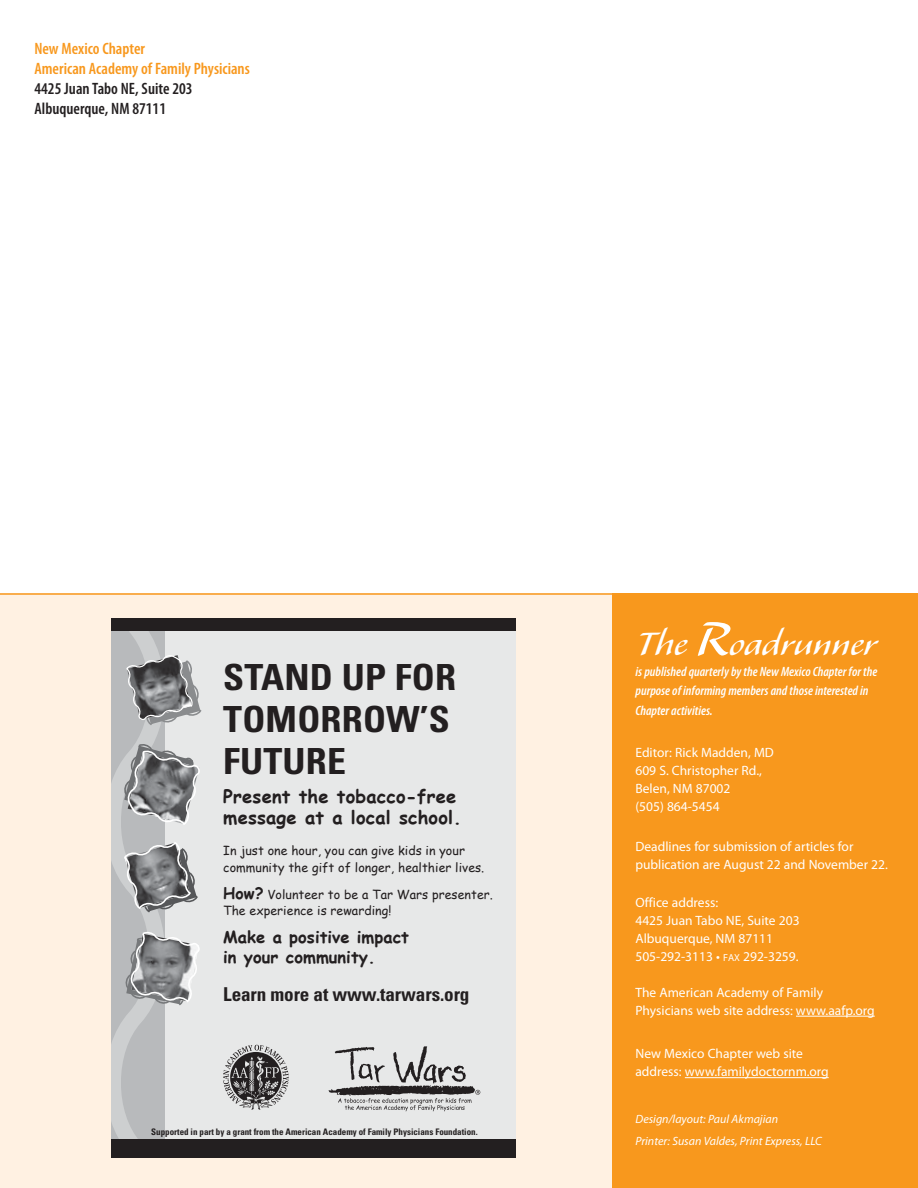
<style>
.page{position:relative;width:918px;height:1188px;background:#fff}
.page>*{position:absolute;margin:0;border:0;box-sizing:border-box;transform-origin:0 0}
.t1{font:42px "Alexa";letter-spacing:-.005em;color:#fff}
.t2{font:700 condensed 36px/42px "Univers";letter-spacing:.005em;color:#231f20;scale:1.05 1}
.t3{font:700 condensed 19.2px "Univers";letter-spacing:-.005em;color:#231f20}
.t4{font:700 18.3px/21px "Comic Sans MS";letter-spacing:.01em;color:#231f20}
.t5{font:600 condensed 16.5px/19.8px "Myriad Pro";color:#f8981d}
.t6{font:600 condensed 16.5px/19.8px "Myriad Pro";color:#231f20}
.t7{font:700 16.5px/19.8px "Comic Sans MS";letter-spacing:.005em;color:#231f20}
.t8{font:13.5px/18px "Myriad Pro";color:#fff}
.t9{font:italic 600 condensed 13.5px/19.5px "Myriad Pro";color:#fff}
.t10{font:12.3px/16.5px "Comic Sans MS";letter-spacing:.005em;color:#231f20}
.t11{font:italic 12px/22.5px "Myriad Pro";color:#fff}
.t12{font:700 condensed 9px "Univers";color:#231f20}
.s1{font-weight:700;font-size:15.75px}
.s2{font-size:60px}
.s3{font-size:10.2px}
</style>
<div class="page">
<div style="left:0;top:593px;width:633px;height:595px;background:#fff1e2"></div>
<hr style="left:0;top:593px;width:918px;height:2px;background:#f8981d">
<div style="left:613px;top:593px;width:305px;height:595px;background:#f8981d"></div>
<hr style="left:796px;top:1016px;width:79px;height:1px;background:#fff">
<hr style="left:685px;top:1077px;width:144px;height:1px;background:#fff">
<div style="left:112px;top:626px;width:404px;height:520px;background:#e7e8e8"></div>
<div style="left:112px;top:618px;width:404px;height:12px;background:#231f20"></div>
<div style="left:112px;top:1139px;width:404px;height:19px;background:#231f20"></div>
<svg style="left:223px;top:1045px;width:66px;height:65px"></svg>
<svg style="left:329px;top:1046px;width:151px;height:65px"></svg>
<svg style="left:112px;top:630px;width:92px;height:509px"></svg>
<p class="t5" style="left:34px;top:39px;width:217px">New Mexico Chapter<br>American Academy of Family Physicians</p>
<p class="t6" style="left:34px;top:78px;width:160px">4425 Juan Tabo NE, Suite 203<br>Albuquerque, NM 87111</p>
<h2 class="t2" style="left:223px;top:656px;width:223px">STAND UP FOR<br>TOMORROW’S<br>FUTURE</h2>
<h3 class="t4" style="left:223px;top:785px;width:240px">Present the tobacco-free message at a local school.</h3>
<p class="t10" style="left:223px;top:842px;width:263px">In just one hour, you can give kids in your community the gift of longer, healthier lives.</p>
<p class="t10" style="left:223px;top:886px;width:271px"><span class="s1">How?</span> Volunteer to be a Tar Wars presenter.<br>The experience is rewarding!</p>
<p class="t7" style="left:223px;top:927px;width:187px">Make a positive impact in your community.</p>
<h3 class="t3" style="left:223px;top:982px;width:248px">Learn more at www.tarwars.org</h3>
<p class="t12" style="left:151px;top:1126px;width:328px">Supported in part by a grant from the American Academy of Family Physicians Foundation.</p>
<h1 class="t1" style="left:635px;top:623px;width:242px">The <span class="s2">R</span>oadrunner</h1>
<p class="t9" style="left:635px;top:661px;width:243px">is published quarterly by the New Mexico Chapter for the purpose of informing members and those interested in<br>Chapter activities.</p>
<p class="t8" style="left:635px;top:743px;width:140px">Editor: Rick Madden, MD<br>609 S. Christopher Rd.,<br>Belen, NM 87002<br>(505) 864-5454</p>
<p class="t8" style="left:635px;top:838px;width:254px">Deadlines for submission of articles for publication are August 22 and November 22.</p>
<p class="t8" style="left:635px;top:893px;width:166px">Office address:<br>4425 Juan Tabo NE, Suite 203<br>Albuquerque, NM 87111<br>505-292-3113 • <span class="s3">fax</span> 292-3259.</p>
<p class="t8" style="left:635px;top:983px;width:241px">The American Academy of Family<br>Physicians web site address: www.aafp.org</p>
<p class="t8" style="left:635px;top:1045px;width:195px">New Mexico Chapter web site address: www.familydoctornm.org</p>
<p class="t11" style="left:635px;top:1107px;width:188px">Design/layout: Paul Akmajian<br>Printer: Susan Valdes, Print Express, LLC</p>
</div>
